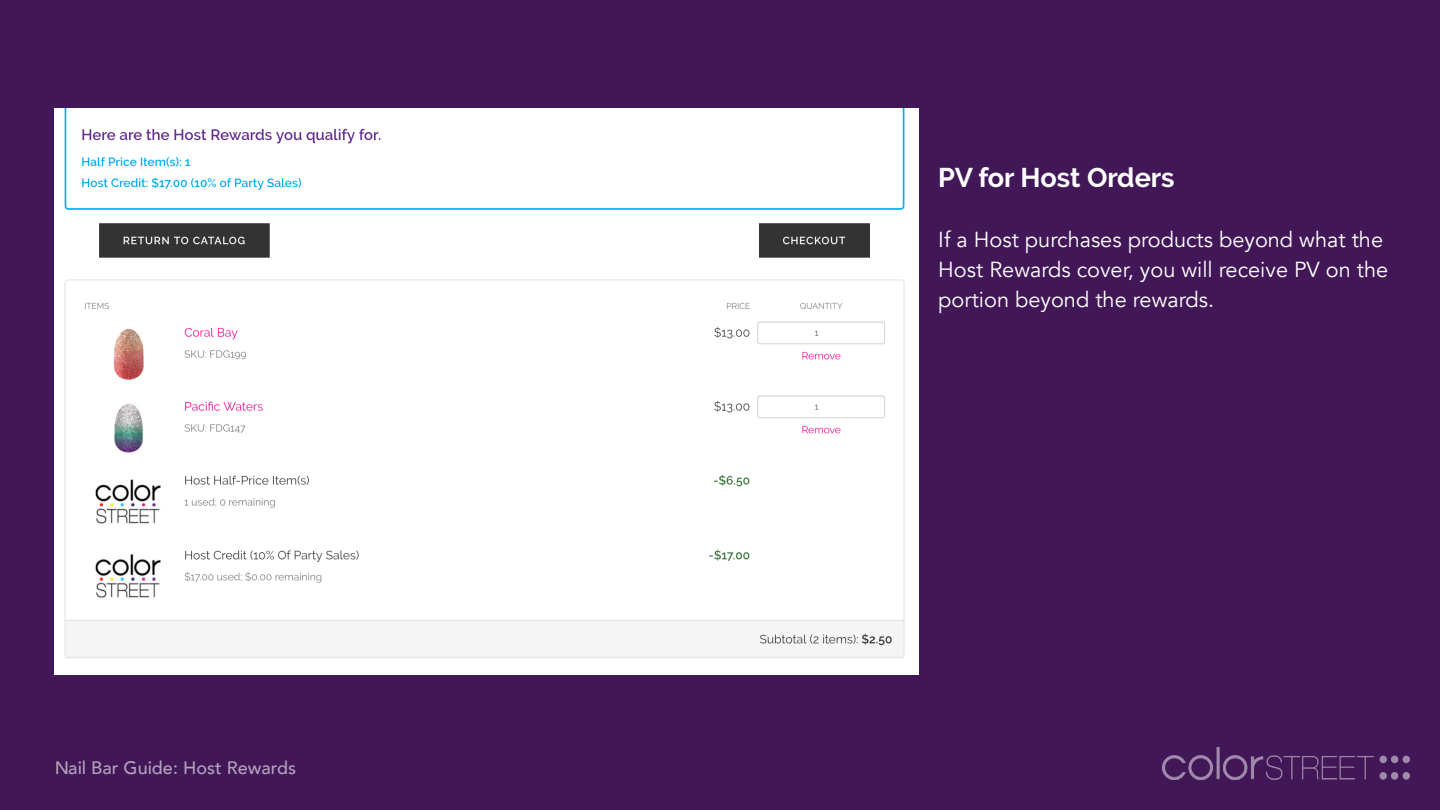
<style>
.page{position:relative;width:1440px;height:810px;background:#421758}
.page>*{position:absolute;margin:0;border:0;box-sizing:border-box;transform-origin:0 0}
.t1{font:700 27px "Raleway";color:#fff}
.t2{font:21.75px/30px "Avenir";color:#fff}
.t3{font:500 18px "Avenir";color:#fff}
</style>
<div class="page">
<img style="left:1163px;top:747px;width:247px;height:33px">
<img style="left:54px;top:108px;width:864px;height:567px">
<p class="t3" style="left:54px;top:752px;width:244px">Nail Bar Guide: Host Rewards</p>
<p class="t1" style="left:938px;top:162px;width:238px">PV for Host Orders</p>
<p class="t2" style="left:938px;top:225px;width:452px">If a Host purchases products beyond what the<br>Host Rewards cover, you will receive PV on the portion beyond the rewards.</p>
</div>
